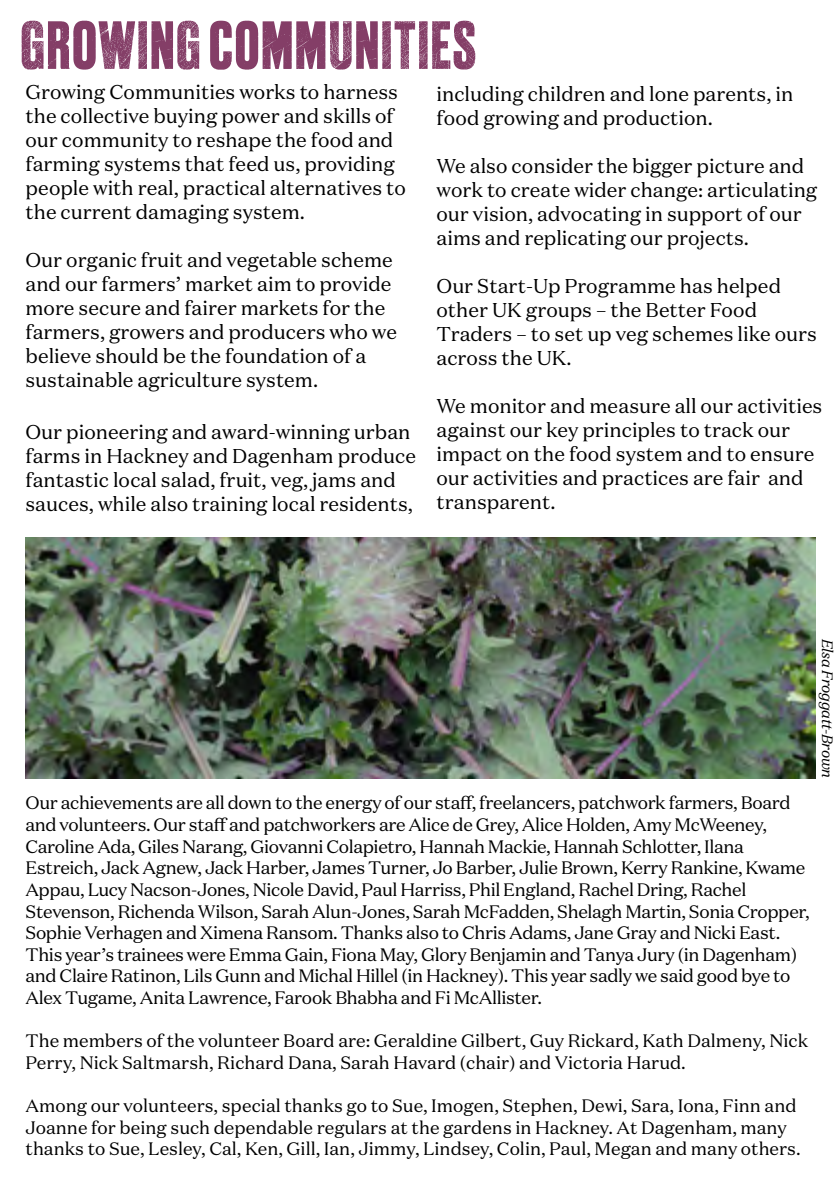
<style>
.page{position:relative;width:840px;height:1191px;background:#fff}
.page>*{position:absolute;margin:0;border:0;box-sizing:border-box;transform-origin:0 0}
.t1{font:700 64px "GC DRUK Condensed";letter-spacing:.03em;color:#843e67}
.t2{font:20px/24px "Domaine Text";color:#000}
.t3{font:18px/21.6px "Domaine Text";letter-spacing:-.02em;color:#000}
.t4{font:18px/21.6px "Domaine Text";color:#000}
.t5{font:italic 15px "Domaine Text";letter-spacing:-.02em;color:#000}
</style>
<div class="page">
<img style="left:26px;top:537px;width:789px;height:241px">
<h1 class="t1" style="left:20px;top:1px;width:456px">GROWING COMMUNITIES</h1>
<p class="t2" style="left:26px;top:79px;width:381px">Growing Communities works to harness the collective buying power and skills of our community to reshape the food and farming systems that feed us, providing people with real, practical alternatives to the current damaging system.</p>
<p class="t2" style="left:26px;top:247px;width:373px">Our organic fruit and vegetable scheme and our farmers’ market aim to provide more secure and fairer markets for the farmers, growers and producers who we believe should be the foundation of a sustainable agriculture system.</p>
<p class="t2" style="left:26px;top:419px;width:392px">Our pioneering and award-winning urban farms in Hackney and Dagenham produce fantastic local salad, fruit, veg, jams and sauces, while also training local residents,</p>
<p class="t2" style="left:436px;top:81px;width:358px">including children and lone parents, in food growing and production.</p>
<p class="t2" style="left:436px;top:153px;width:382px">We also consider the bigger picture and work to create wider change: articulating our vision, advocating in support of our aims and replicating our projects.</p>
<p class="t2" style="left:436px;top:273px;width:381px">Our Start-Up Programme has helped other UK groups – the Better Food<br>Traders – to set up veg schemes like ours across the UK.</p>
<p class="t2" style="left:436px;top:393px;width:387px">We monitor and measure all our activities against our key principles to track our impact on the food system and to ensure our activities and practices are fair and transparent.</p>
<p class="t3" style="left:26px;top:792px;width:785px">Our achievements are all down to the energy of our staff, freelancers, patchwork farmers, Board and volunteers. Our staff and patchworkers are Alice de Grey, Alice Holden, Amy McWeeney, Caroline Ada, Giles Narang, Giovanni Colapietro, Hannah Mackie, Hannah Schlotter, Ilana Estreich, Jack Agnew, Jack Harber, James Turner, Jo Barber, Julie Brown, Kerry Rankine, Kwame Appau, Lucy Nacson-Jones, Nicole David, Paul Harriss, Phil England, Rachel Dring, Rachel Stevenson, Richenda Wilson, Sarah Alun-Jones, Sarah McFadden, Shelagh Martin, Sonia Cropper, Sophie Verhagen and Ximena Ransom. Thanks also to Chris Adams, Jane Gray and Nicki East.<br>This year’s trainees were Emma Gain, Fiona May, Glory Benjamin and Tanya Jury (in Dagenham) and Claire Ratinon, Lils Gunn and Michal Hillel (in Hackney). This year sadly we said good bye to Alex Tugame, Anita Lawrence, Farook Bhabha and Fi McAllister.</p>
<p class="t4" style="left:26px;top:1029px;width:783px">The members of the volunteer Board are: Geraldine Gilbert, Guy Rickard, Kath Dalmeny, Nick<br>Perry, Nick Saltmarsh, Richard Dana, Sarah Havard (chair) and Victoria Harud.</p>
<p class="t4" style="left:26px;top:1094px;width:776px">Among our volunteers, special thanks go to Sue, Imogen, Stephen, Dewi, Sara, Iona, Finn and<br>Joanne for being such dependable regulars at the gardens in Hackney. At Dagenham, many thanks to Sue, Lesley, Cal, Ken, Gill, Ian, Jimmy, Lindsey, Colin, Paul, Megan and many others.</p>
<p class="t5" style="left:836px;top:639px;width:141px;rotate:90deg">Elsa Froggatt-Brown</p>
</div>
